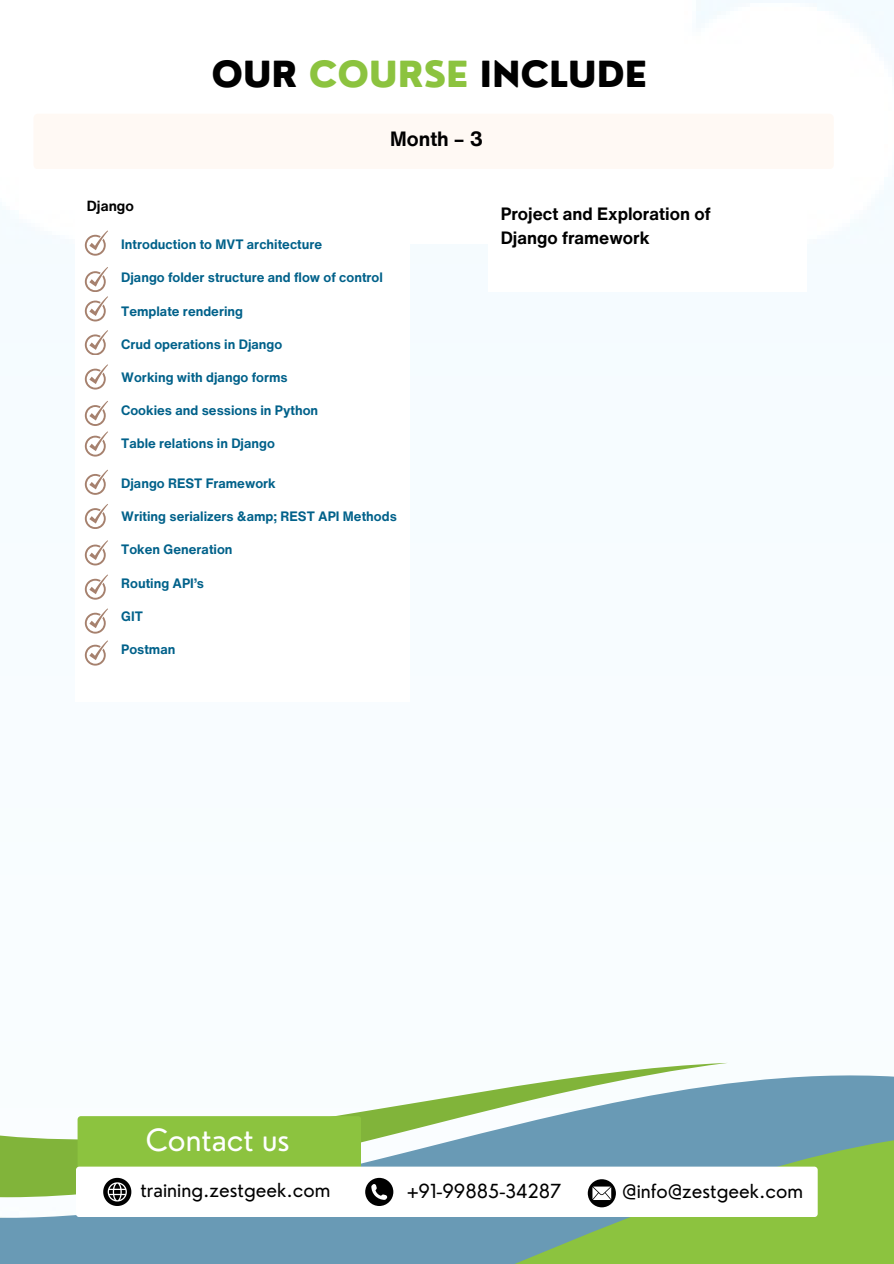
<style>
.page{position:relative;width:894px;height:1264px;background:#fff}
.page>*{position:absolute;margin:0;border:0;box-sizing:border-box;transform-origin:0 0}
.t1{font:800 35.1px "Nourd";color:#000}
.t2{font:29.85px "Nourd";color:#fff}
.t3{font:700 20.1px "Helvetica Now Text";color:#000}
.t4{font:18.9px "Nourd";color:#000}
.t5{font:700 17.4px/24.2px "Helvetica Now Text";color:#000}
.t6{font:700 14.25px "Helvetica Now Text";color:#000}
.t7{font:700 13.2px "Helvetica Now Text";color:#00618a}
.s1{color:#8cc33f}
</style>
<div class="page">
<svg style="left:0;top:1062px;width:893px;height:201px"></svg>
<svg style="left:491px;top:1126px;width:402px;height:137px;background:#7cb078"></svg>
<div style="left:78px;top:1116px;width:283px;height:100px;background:#8cc33f;border-radius:3px"></div>
<div style="left:76px;top:1166px;width:741px;height:50px;background:#fff;border-radius:3px"></div>
<svg style="left:103px;top:1177px;width:28px;height:28px"></svg>
<svg style="left:365px;top:1177px;width:28px;height:28px"></svg>
<div style="left:33px;top:114px;width:800px;height:55px;background:#fff9f4;border-radius:4px"></div>
<svg style="left:85px;top:230px;width:23px;height:25px"></svg>
<svg style="left:85px;top:267px;width:23px;height:54px"></svg>
<svg style="left:85px;top:330px;width:23px;height:25px"></svg>
<svg style="left:85px;top:364px;width:23px;height:25px"></svg>
<svg style="left:85px;top:401px;width:23px;height:24px"></svg>
<svg style="left:85px;top:431px;width:23px;height:25px"></svg>
<svg style="left:85px;top:469px;width:23px;height:25px"></svg>
<svg style="left:85px;top:504px;width:23px;height:24px"></svg>
<svg style="left:85px;top:540px;width:23px;height:25px"></svg>
<svg style="left:85px;top:574px;width:23px;height:25px"></svg>
<svg style="left:85px;top:608px;width:23px;height:25px"></svg>
<svg style="left:85px;top:640px;width:23px;height:25px"></svg>
<svg style="left:587px;top:1179px;width:28px;height:28px"></svg>
<p class="t1" style="left:211px;top:52px;width:437px">OUR <span class="s1">COURSE</span> INCLUDE</p>
<p class="t3" style="left:390px;top:124px;width:94px">Month – 3</p>
<p class="t6" style="left:87px;top:195px;width:48px">Django</p>
<p class="t5" style="left:500px;top:201px;width:211px">Project and Exploration of<br>Django framework</p>
<p class="t7" style="left:121px;top:234px;width:202px">Introduction to MVT architecture</p>
<p class="t7" style="left:121px;top:268px;width:263px">Django folder structure and flow of control</p>
<p class="t7" style="left:121px;top:301px;width:123px">Template rendering</p>
<p class="t7" style="left:121px;top:334px;width:162px">Crud operations in Django</p>
<p class="t7" style="left:121px;top:367px;width:168px">Working with django forms</p>
<p class="t7" style="left:121px;top:400px;width:198px">Cookies and sessions in Python</p>
<p class="t7" style="left:121px;top:434px;width:155px">Table relations in Django</p>
<p class="t7" style="left:121px;top:473px;width:156px">Django REST Framework</p>
<p class="t7" style="left:121px;top:506px;width:277px">Writing serializers &amp;amp; REST API Methods</p>
<p class="t7" style="left:121px;top:539px;width:113px">Token Generation</p>
<p class="t7" style="left:121px;top:573px;width:84px">Routing API’s</p>
<p class="t7" style="left:121px;top:606px;width:23px">GIT</p>
<p class="t7" style="left:121px;top:639px;width:56px">Postman</p>
<h3 class="t2" style="left:146px;top:1120px;width:145px">Contact us</h3>
<h1 class="t4" style="left:140px;top:1178px;width:191px">training.zestgeek.com</h1>
<p class="t4" style="left:407px;top:1179px;width:156px">+91-99885-34287</p>
<p class="t4" style="left:622px;top:1179px;width:182px">@info@zestgeek.com</p>
</div>
